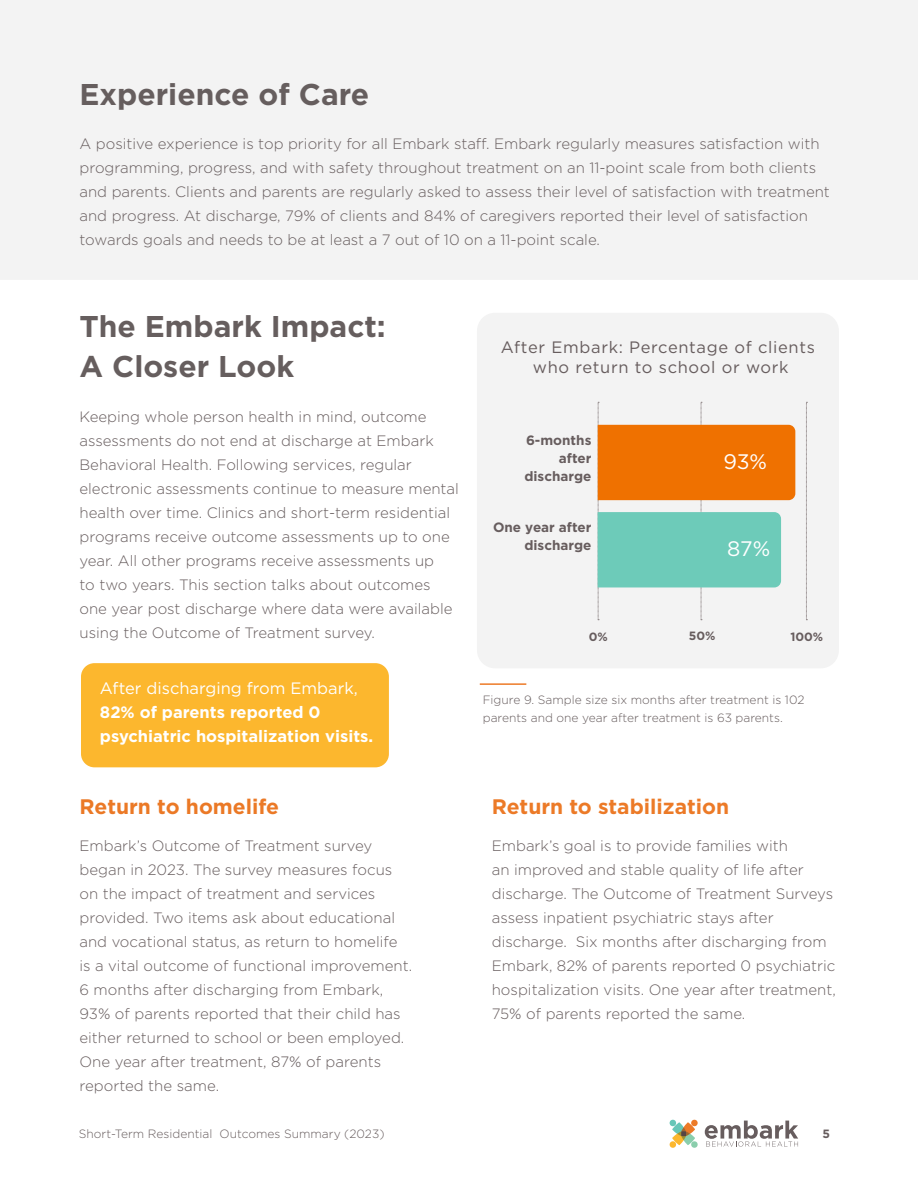
<style>
.page{position:relative;width:918px;height:1188px;background:#fff}
.page>*{position:absolute;margin:0;border:0;box-sizing:border-box;transform-origin:0 0}
.t1{font:700 30px/40.5px "Gotham";color:#665e5e}
.Body-Copy{font:700 21px "Gotham";color:#ec7a27}
.Body-Copy-2{font:700 21px "Gotham";color:#eb7926}
.Body-Copy-3{font:21px "Gotham";color:#fff}
.Body-Copy-4{font:700 16.5px/24px "Gotham";color:#fff}
.Body-Copy-5{font:16.5px/19.5px "Gotham";letter-spacing:.04em;color:#675d5e;text-align:center}
.Body-Copy-6{font:300 15px/24px "Gotham";color:#675d5e}
.Body-Copy-7{font:700 13.5px/18px "Gotham";color:#675d5e;text-align:right}
.Body-Copy-8{font:300 12px/18px "Gotham";color:#675d5e}
.Body-Copy-9{font:700 12px "Gotham";color:#675d5e}
.s1{font-weight:400}
</style>
<div class="page">
<svg style="left:705px;top:1121px;width:93px;height:26px"></svg>
<svg style="left:669px;top:1119px;width:29px;height:29px"></svg>
<hr style="left:480px;top:683px;width:46px;height:2px;background:#ec7a27">
<div style="left:477px;top:313px;width:362px;height:355px;background:#f3f3f3;border-radius:18px"></div>
<svg style="left:806px;top:402px;width:1px;height:218px"></svg>
<svg style="left:598px;top:402px;width:197px;height:218px"></svg>
<div style="left:0;top:0;width:918px;height:280px;background:#f3f3f3"></div>
<div style="left:81px;top:663px;width:308px;height:104px;background:#fcb72e;border-radius:14px"></div>
<p class="t1" style="left:80px;top:74px;width:291px">Experience of Care</p>
<p class="Body-Copy-6" style="left:80px;top:132px;width:752px">A positive experience is top priority for all Embark staff. Embark regularly measures satisfaction with programming, progress, and with safety throughout treatment on an 11-point scale from both clients and parents. Clients and parents are regularly asked to assess their level of satisfaction with treatment and progress. At discharge, 79% of clients and 84% of caregivers reported their level of satisfaction towards goals and needs to be at least a 7 out of 10 on a 11-point scale.</p>
<p class="t1" style="left:80px;top:306px;width:308px">The Embark Impact:<br>A Closer Look</p>
<p class="Body-Copy-6" style="left:80px;top:404px;width:381px">Keeping whole person health in mind, outcome assessments do not end at discharge at Embark Behavioral Health. Following services, regular electronic assessments continue to measure mental health over time. Clinics and short-term residential programs receive outcome assessments up to one year. All other programs receive assessments up<br>to two years. This section talks about outcomes one year post discharge where data were available using the Outcome of Treatment survey.</p>
<p class="Body-Copy-4" style="left:100px;top:676px;width:275px"><span class="s1">After discharging from Embark,<br></span>82% of parents reported 0 psychiatric hospitalization visits.</p>
<p class="Body-Copy-2" style="left:80px;top:792px;width:201px">Return to homelife</p>
<p class="Body-Copy-6" style="left:80px;top:833px;width:334px">Embark’s Outcome of Treatment survey began in 2023. The survey measures focus on the impact of treatment and services provided. Two items ask about educational and vocational status, as return to homelife is a vital outcome of functional improvement.<br>6 months after discharging from Embark, 93% of parents reported that their child has either returned to school or been employed.<br>One year after treatment, 87% of parents reported the same.</p>
<p class="Body-Copy-5" style="left:501px;top:337px;width:316px">After Embark: Percentage of clients who return to school or work</p>
<p class="Body-Copy-7" style="left:524px;top:431px;width:68px">6-months after discharge</p>
<p class="Body-Copy-7" style="left:493px;top:518px;width:100px">One year after discharge</p>
<p class="Body-Copy-9" style="left:589px;top:629px;width:21px">0%</p>
<p class="Body-Copy-3" style="left:723px;top:448px;width:45px">93%</p>
<p class="Body-Copy-3" style="left:727px;top:535px;width:45px">87%</p>
<p class="Body-Copy-9" style="left:689px;top:628px;width:28px">50%</p>
<p class="Body-Copy-9" style="left:790px;top:629px;width:34px">100%</p>
<p class="Body-Copy-8" style="left:483px;top:691px;width:323px">Figure 9. Sample size six months after treatment is 102 parents and one year after treatment is 63 parents.</p>
<p class="Body-Copy" style="left:492px;top:792px;width:239px">Return to stabilization</p>
<p class="Body-Copy-6" style="left:492px;top:833px;width:346px">Embark’s goal is to provide families with<br>an improved and stable quality of life after discharge. The Outcome of Treatment Surveys assess inpatient psychiatric stays after discharge. Six months after discharging from Embark, 82% of parents reported 0 psychiatric hospitalization visits. One year after treatment, 75% of parents reported the same.</p>
<p class="Body-Copy-8" style="left:79px;top:1125px;width:307px">Short-Term Residential Outcomes Summary (2023)</p>
<p class="Body-Copy-9" style="left:822px;top:1126px;width:9px">5</p>
</div>
